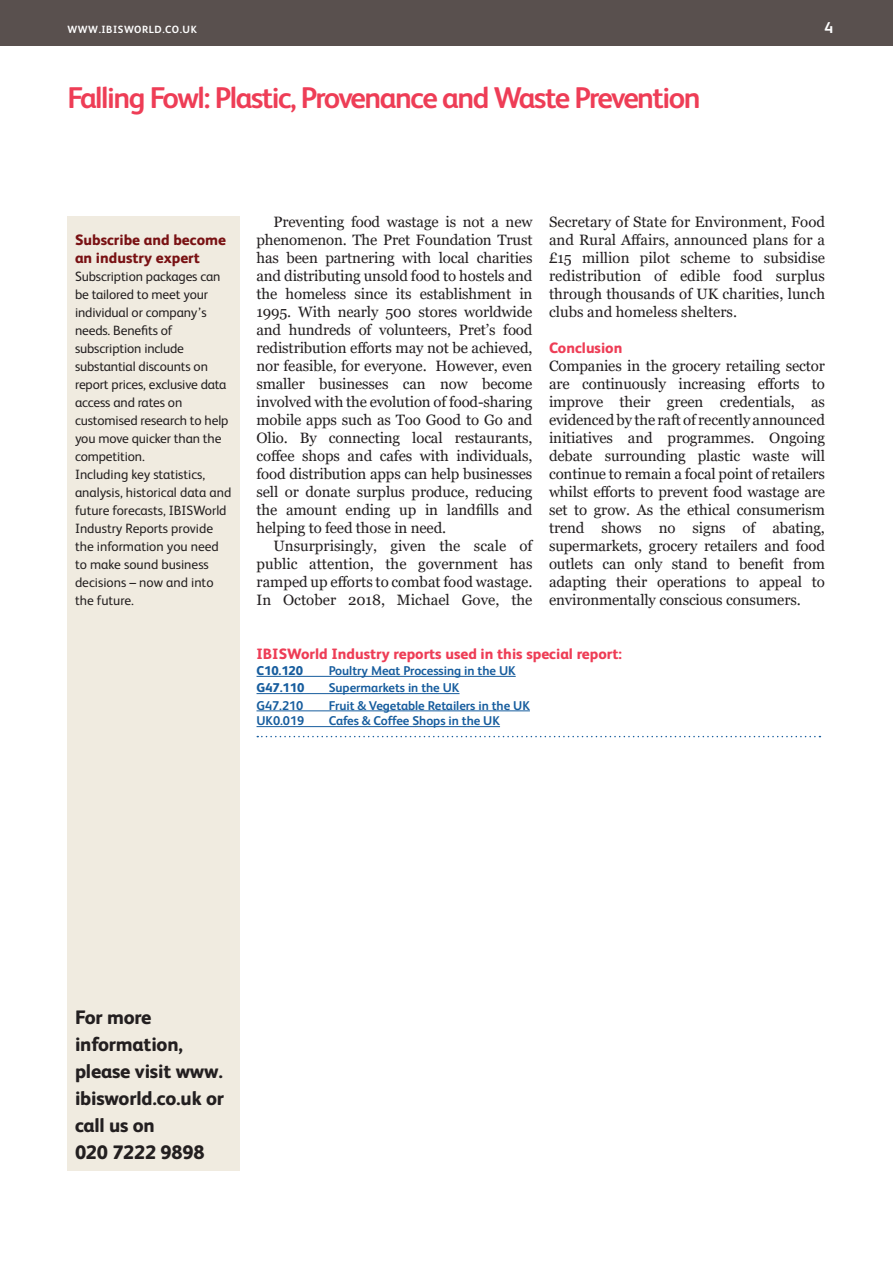
<style>
.page{position:relative;width:893px;height:1263px;background:#fff}
.page>*{position:absolute;margin:0;border:0;box-sizing:border-box;transform-origin:0 0}
.Head_24{font:700 30px "FS Albert";letter-spacing:-.05em;color:#ee3d56}
.Body{font:800 19.5px "FS Albert";letter-spacing:-.01em;color:#231f20}
.t1{font:700 15.75px "FS Albert";color:#fff}
.Body-2{font:15px/18px "Georgia";color:#231f20;text-align:justify}
.Intro{font:15px/18px "Georgia";letter-spacing:-.01em;color:#231f20;text-align:justify}
.Subhead{font:800 15px "FS Albert";color:#ee3d56}
.Subhead-2{font:800 15px/18px "FS Albert";color:#791113}
.Intro-2{font:13.5px/18px "FS Albert";letter-spacing:-.01em;color:#231f20}
.Body-3{font:13.5px/18px "FS Albert";color:#231f20}
.Similar_ind_regular{font:700 12.75px "FS Albert";letter-spacing:-.005em;color:#175d9e}
.Similar_ind_head{font:700 12.75px "FS Albert";letter-spacing:-.005em;color:#175d9e}
.Similar_ind_head-2{font:800 12.75px "FS Albert";letter-spacing:-.005em;color:#175d9e}
.t2{font:700 10.5px "FS Albert";letter-spacing:.05em;color:#fff}
</style>
<div class="page">
<div style="left:0;top:0;width:893px;height:45px;background:#59504e"></div>
<div style="left:68px;top:216px;width:172px;height:954px;background:#f0ebe0"></div>
<hr style="left:256px;top:676px;width:260px;height:1px;background:#175d9e">
<hr style="left:256px;top:693px;width:204px;height:1px;background:#175d9e">
<hr style="left:256px;top:710px;width:274px;height:1px;background:#175d9e">
<svg style="left:257px;top:736px;width:563px;height:1px"></svg>
<hr style="left:256px;top:726px;width:244px;height:1px;background:#175d9e">
<p class="t2" style="left:68px;top:22px;width:131px">WWW.IBISWORLD.CO.UK</p>
<p class="t1" style="left:824px;top:17px;width:10px">4</p>
<p class="Head_24" style="left:68px;top:77px;width:634px">Falling Fowl: Plastic, Provenance and Waste Prevention</p>
<p class="Subhead-2" style="left:75px;top:230px;width:153px">Subscribe and become an industry expert</p>
<p class="Intro-2" style="left:75px;top:267px;width:155px">Subscription packages can be tailored to meet your individual or company’s needs. Benefits of subscription include substantial discounts on report prices, exclusive data access and rates on customised research to help you move quicker than the competition.</p>
<p class="Body-3" style="left:75px;top:465px;width:158px">Including key statistics, analysis, historical data and future forecasts, IBISWorld<br>Industry Reports provide the information you need to make sound business decisions – now and into the future.</p>
<p class="Body-2" style="left:256px;top:213px;width:277px;text-indent:17px">Preventing food wastage is not a new phenomenon. The Pret Foundation Trust has been partnering with local charities and distributing unsold food to hostels and the homeless since its establishment in 1995. With nearly 500 stores worldwide and hundreds of volunteers, Pret’s food redistribution efforts may not be achieved, nor feasible, for everyone. However, even smaller businesses can now become involved with the evolution of food-sharing mobile apps such as Too Good to Go and Olio. By connecting local restaurants, coffee shops and cafes with individuals, food distribution apps can help businesses sell or donate surplus produce, reducing the amount ending up in landfills and helping to feed those in need.</p>
<p class="Body-2" style="left:256px;top:537px;width:277px;text-indent:17px">Unsurprisingly, given the scale of public attention, the government has ramped up efforts to combat food wastage.<br>In October 2018, Michael Gove, the</p>
<p class="Body-2" style="left:549px;top:213px;width:278px">Secretary of State for Environment, Food and Rural Affairs, announced plans for a £15 million pilot scheme to subsidise redistribution of edible food surplus through thousands of UK charities, lunch clubs and homeless shelters.</p>
<p class="Subhead" style="left:549px;top:337px;width:75px">Conclusion</p>
<p class="Intro" style="left:549px;top:357px;width:277px">Companies in the grocery retailing sector are continuously increasing efforts to improve their green credentials, as evidenced by the raft of recently announced initiatives and programmes. Ongoing debate surrounding plastic waste will continue to remain a focal point of retailers whilst efforts to prevent food wastage are set to grow. As the ethical consumerism trend shows no signs of abating, supermarkets, grocery retailers and food outlets can only stand to benefit from adapting their operations to appeal to environmentally conscious consumers.</p>
<p class="Subhead" style="left:256px;top:643px;width:367px">IBISWorld Industry reports used in this special report:</p>
<p class="Similar_ind_head-2" style="left:256px;top:661px;width:48px">C10.120</p>
<p class="Similar_ind_head" style="left:329px;top:662px;width:188px">Poultry Meat Processing in the UK</p>
<p class="Similar_ind_head-2" style="left:256px;top:679px;width:49px">G47.110</p>
<p class="Similar_ind_head" style="left:329px;top:679px;width:132px">Supermarkets in the UK</p>
<p class="Similar_ind_regular" style="left:256px;top:696px;width:48px">G47.210</p>
<p class="Similar_ind_regular" style="left:329px;top:696px;width:203px">Fruit &amp; Vegetable Retailers in the UK</p>
<p class="Similar_ind_regular" style="left:256px;top:712px;width:49px">UK0.019</p>
<p class="Similar_ind_regular" style="left:329px;top:712px;width:173px">Cafes &amp; Coffee Shops in the UK</p>
<p class="Body" style="left:75px;top:1003px;width:78px">For more</p>
<p class="Body" style="left:75px;top:1030px;width:109px">information,</p>
<p class="Body" style="left:75px;top:1057px;width:149px">please visit www.</p>
<p class="Body" style="left:75px;top:1084px;width:151px">ibisworld.co.uk or</p>
<p class="Body" style="left:75px;top:1111px;width:81px">call us on</p>
<p class="Body" style="left:75px;top:1138px;width:131px">020 7222 9898</p>
</div>
